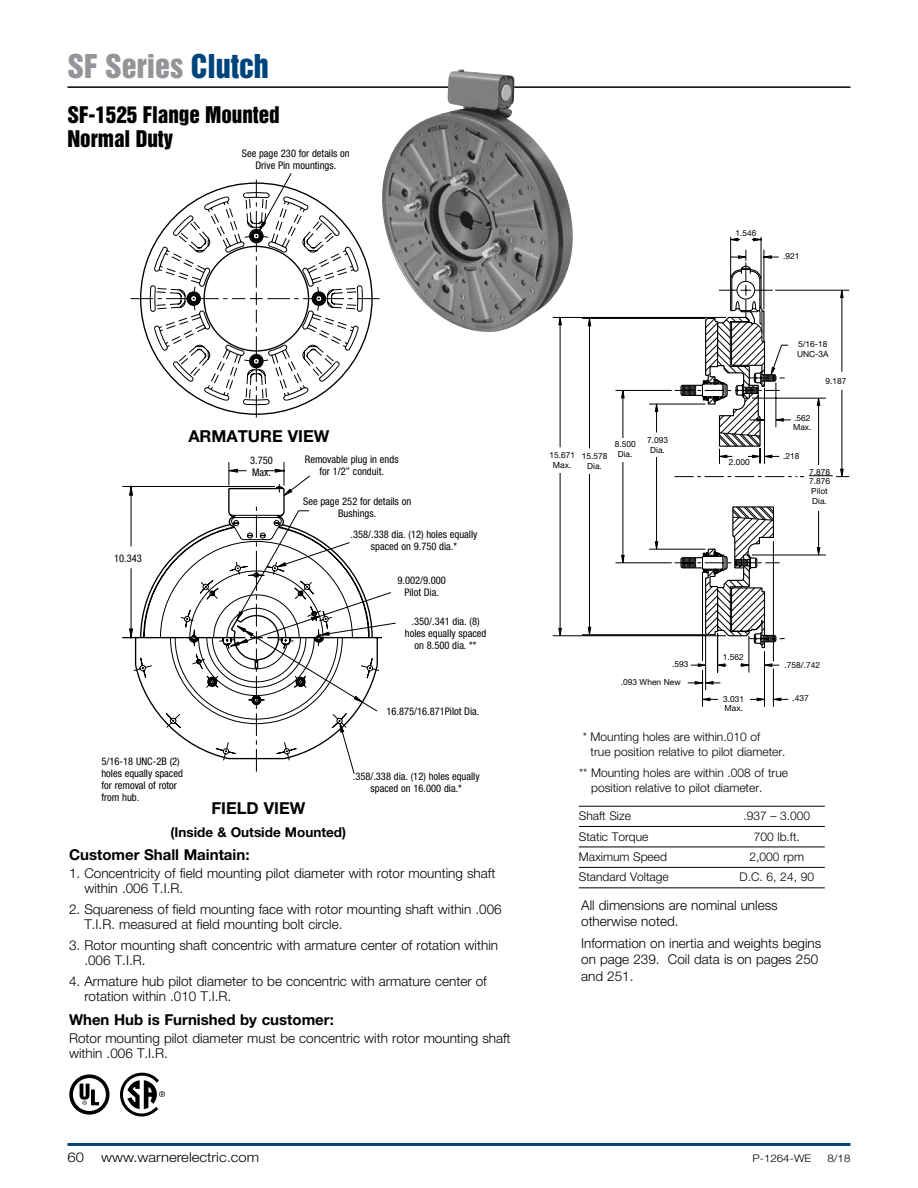
<style>
.page{position:relative;width:918px;height:1188px;background:#fff}
.page>*{position:absolute;margin:0;border:0;box-sizing:border-box;transform-origin:0 0}
.t1{font:30px "Helvetica Inserat LT Std";color:#939598}
.t2{font:21px "Helvetica Inserat LT Std";color:#000}
.Paragraph_head_2{font:700 16.5px "Helvetica Neue LT Std";color:#000}
.Paragraph_head{font:700 16.5px "Helvetica Neue LT Std";color:#000}
.Paragraph_Subhead{font:700 15px "Helvetica Neue LT Std";color:#000}
.New_Body_Copy{font:300 13.5px/15px "Helvetica Neue LT Std";color:#000}
.New_Body_Copy-2{font:300 13.5px "Helvetica Neue LT Std";color:#000;scale:1.1 1}
.Paragraph_Subhead-2{font:700 13.5px "Helvetica Neue LT Std";color:#000}
.New_Body_Copy-3{font:300 12px/15px "Helvetica Neue LT Std";color:#000}
.New_Table_Body{font:300 12px "Helvetica Neue LT Std";color:#000}
.Callouts{font:condensed 10.5px/12px "Helvetica Neue LT Std";color:#000;text-align:center}
.t3{font:300 10.5px "Helvetica Neue LT Std";color:#000;scale:1.1 1}
.Callouts-2{font:8.4px/9.6px "Helvetica Neue LT Std";color:#000;text-align:center}
.s1{color:#00447c}
</style>
<div class="page">
<hr style="left:68px;top:86px;width:782px;height:2px;background:#000">
<hr style="left:68px;top:1143px;width:782px;height:3px;background:#00447c">
<hr style="left:579px;top:806px;width:246px;height:1px;background:#000">
<hr style="left:579px;top:826px;width:246px;height:1px;background:#000">
<hr style="left:579px;top:847px;width:246px;height:1px;background:#000">
<hr style="left:579px;top:867px;width:246px;height:1px;background:#000">
<hr style="left:579px;top:887px;width:246px;height:1px;background:#000">
<svg style="left:130px;top:195px;width:74px;height:151px"></svg>
<svg style="left:150px;top:196px;width:54px;height:207px"></svg>
<svg style="left:204px;top:173px;width:173px;height:245px"></svg>
<svg style="left:275px;top:469px;width:10px;height:4px"></svg>
<svg style="left:228px;top:469px;width:10px;height:4px"></svg>
<svg style="left:284px;top:506px;width:96px;height:268px"></svg>
<svg style="left:220px;top:526px;width:150px;height:246px"></svg>
<svg style="left:122px;top:483px;width:162px;height:274px"></svg>
<svg style="left:553px;top:237px;width:297px;height:470px"></svg>
<svg style="left:757px;top:698px;width:24px;height:3px"></svg>
<svg style="left:762px;top:663px;width:10px;height:4px"></svg>
<svg style="left:741px;top:663px;width:10px;height:4px"></svg>
<svg style="left:715px;top:663px;width:10px;height:4px"></svg>
<svg style="left:698px;top:663px;width:10px;height:4px"></svg>
<svg style="left:700px;top:698px;width:10px;height:3px"></svg>
<svg style="left:695px;top:681px;width:18px;height:4px"></svg>
<svg style="left:558px;top:628px;width:4px;height:10px"></svg>
<svg style="left:588px;top:627px;width:3px;height:10px"></svg>
<svg style="left:588px;top:316px;width:3px;height:10px"></svg>
<svg style="left:621px;top:555px;width:4px;height:10px"></svg>
<svg style="left:621px;top:388px;width:4px;height:10px"></svg>
<svg style="left:655px;top:541px;width:3px;height:11px"></svg>
<svg style="left:655px;top:402px;width:3px;height:10px"></svg>
<svg style="left:817px;top:547px;width:3px;height:10px"></svg>
<svg style="left:817px;top:396px;width:3px;height:10px"></svg>
<svg style="left:840px;top:469px;width:4px;height:10px"></svg>
<svg style="left:840px;top:288px;width:4px;height:10px"></svg>
<svg style="left:753px;top:238px;width:10px;height:3px"></svg>
<svg style="left:728px;top:238px;width:11px;height:3px"></svg>
<svg style="left:674px;top:255px;width:124px;height:394px"></svg>
<div style="left:553px;top:451px;width:22px;height:21px;background:#fff"></div>
<div style="left:583px;top:452px;width:18px;height:22px;background:#fff"></div>
<div style="left:618px;top:440px;width:13px;height:22px;background:#fff"></div>
<div style="left:649px;top:435px;width:16px;height:22px;background:#fff"></div>
<div style="left:804px;top:465px;width:31px;height:46px;background:#fff"></div>
<svg style="left:809px;top:475px;width:24px;height:1px"></svg>
<div style="left:719px;top:694px;width:31px;height:12px;background:#fff"></div>
<svg style="left:69px;top:1074px;width:41px;height:41px"></svg>
<svg style="left:120px;top:1072px;width:45px;height:45px"></svg>
<img style="left:377px;top:69px;width:204px;height:265px">
<p class="t1" style="left:68px;top:48px;width:203px">SF Series <span class="s1">Clutch</span></p>
<p class="t2" style="left:68px;top:102px;width:214px">SF-1525 Flange Mounted</p>
<p class="t2" style="left:68px;top:126px;width:107px">Normal Duty</p>
<p class="Callouts" style="left:242px;top:147px;width:110px">See page 230 for details on<br>Drive Pin mountings.</p>
<p class="Paragraph_head_2" style="left:188px;top:426px;width:142px">ARMATURE VIEW</p>
<p class="Callouts" style="left:114px;top:552px;width:29px">10.343</p>
<p class="Callouts" style="left:250px;top:454px;width:24px;text-align:left">3.750<br>Max.</p>
<p class="Callouts" style="left:305px;top:453px;width:95px">Removable plug in ends for 1/2” conduit.</p>
<p class="Callouts" style="left:303px;top:495px;width:110px">See page 252 for details on<br>Bushings.</p>
<p class="Callouts" style="left:351px;top:529px;width:128px">.358/.338 dia. (12) holes equally spaced on 9.750 dia.*</p>
<p class="Callouts" style="left:398px;top:574px;width:50px">9.002/9.000<br>Pilot Dia.</p>
<p class="Callouts" style="left:405px;top:615px;width:83px">.350/.341 dia. (8) holes equally spaced on 8.500 dia. **</p>
<p class="Callouts" style="left:386px;top:705px;width:95px">16.875/16.871Pilot Dia.</p>
<p class="Callouts" style="left:101px;top:755px;width:83px;text-align:left">5/16-18 UNC-2B (2) holes equally spaced for removal of rotor from hub.</p>
<p class="Paragraph_head" style="left:211px;top:798px;width:95px">FIELD VIEW</p>
<p class="Paragraph_Subhead-2" style="left:171px;top:824px;width:177px">(Inside &amp; Outside Mounted)</p>
<p class="Callouts" style="left:353px;top:770px;width:128px">.358/.338 dia. (12) holes equally spaced on 16.000 dia.*</p>
<p class="Paragraph_Subhead" style="left:69px;top:845px;width:182px">Customer Shall Maintain:</p>
<p class="New_Body_Copy" style="left:84px;top:865px;width:412px;text-indent:-15px">1. Concentricity of field mounting pilot diameter with rotor mounting shaft within .006 T.I.R.</p>
<p class="New_Body_Copy" style="left:84px;top:901px;width:419px;text-indent:-15px">2. Squareness of field mounting face with rotor mounting shaft within .006<br>T.I.R. measured at field mounting bolt circle.</p>
<p class="New_Body_Copy" style="left:84px;top:937px;width:415px;text-indent:-15px">3. Rotor mounting shaft concentric with armature center of rotation within .006 T.I.R.</p>
<p class="New_Body_Copy" style="left:84px;top:973px;width:404px;text-indent:-15px">4. Armature hub pilot diameter to be concentric with armature center of rotation within .010 T.I.R.</p>
<p class="Paragraph_Subhead" style="left:69px;top:1010px;width:266px">When Hub is Furnished by customer:</p>
<p class="New_Body_Copy" style="left:69px;top:1031px;width:443px">Rotor mounting pilot diameter must be concentric with rotor mounting shaft within .006 T.I.R.</p>
<p class="Callouts-2" style="left:615px;top:439px;width:23px">8.500<br>Dia.</p>
<p class="Callouts-2" style="left:647px;top:435px;width:23px">7.093<br>Dia.</p>
<p class="Callouts-2" style="left:549px;top:450px;width:27px">15.671<br>Max.</p>
<p class="Callouts-2" style="left:582px;top:451px;width:27px">15.578<br>Dia.</p>
<p class="Callouts-2" style="left:735px;top:228px;width:23px">1.546</p>
<p class="Callouts-2" style="left:783px;top:251px;width:18px">.921</p>
<p class="Callouts-2" style="left:729px;top:457px;width:23px">2.000</p>
<p class="Callouts-2" style="left:797px;top:339px;width:33px;text-align:left">5/16-18<br>UNC-3A</p>
<p class="Callouts-2" style="left:793px;top:413px;width:20px;text-align:left">.562<br>Max.</p>
<p class="Callouts-2" style="left:783px;top:451px;width:18px">.218</p>
<p class="Callouts-2" style="left:825px;top:376px;width:23px">9.187</p>
<p class="Callouts-2" style="left:809px;top:467px;width:23px">7.878<br>7.876<br>Pilot<br>Dia.</p>
<p class="Callouts-2" style="left:672px;top:659px;width:18px">.593</p>
<p class="Callouts-2" style="left:621px;top:677px;width:62px">.093 When New</p>
<p class="Callouts-2" style="left:723px;top:652px;width:23px">1.562</p>
<p class="Callouts-2" style="left:723px;top:694px;width:23px;text-align:left">3.031<br>Max.</p>
<p class="Callouts-2" style="left:785px;top:660px;width:37px">.758/.742</p>
<p class="Callouts-2" style="left:793px;top:694px;width:18px">.437</p>
<p class="New_Body_Copy-3" style="left:591px;top:729px;width:197px;text-indent:-8px">* Mounting holes are within.010 of<br>true position relative to pilot diameter.</p>
<p class="New_Body_Copy-3" style="left:591px;top:765px;width:198px;text-indent:-12px">** Mounting holes are within .008 of true position relative to pilot diameter.</p>
<p class="New_Table_Body" style="left:579px;top:808px;width:54px">Shaft Size</p>
<p class="New_Table_Body" style="left:743px;top:808px;width:68px">.937 – 3.000</p>
<p class="New_Table_Body" style="left:579px;top:829px;width:71px">Static Torque</p>
<p class="New_Table_Body" style="left:754px;top:829px;width:48px">700 lb.ft.</p>
<p class="New_Table_Body" style="left:579px;top:849px;width:90px">Maximum Speed</p>
<p class="New_Table_Body" style="left:750px;top:849px;width:56px">2,000 rpm</p>
<p class="New_Table_Body" style="left:579px;top:870px;width:91px">Standard Voltage</p>
<p class="New_Table_Body" style="left:740px;top:870px;width:76px">D.C. 6, 24, 90</p>
<p class="New_Body_Copy" style="left:581px;top:897px;width:198px;line-height:16.2px">All dimensions are nominal unless otherwise noted.</p>
<p class="New_Body_Copy" style="left:581px;top:935px;width:242px;line-height:16.2px">Information on inertia and weights begins on page 239. Coil data is on pages 250 and 251.</p>
<p class="New_Body_Copy-2" style="left:68px;top:1149px;width:17px">60</p>
<p class="New_Body_Copy-2" style="left:101px;top:1149px;width:145px">www.warnerelectric.com</p>
<p class="t3" style="left:752px;top:1152px;width:55px">P-1264-WE</p>
<p class="t3" style="left:827px;top:1152px;width:23px">8/18</p>
</div>
